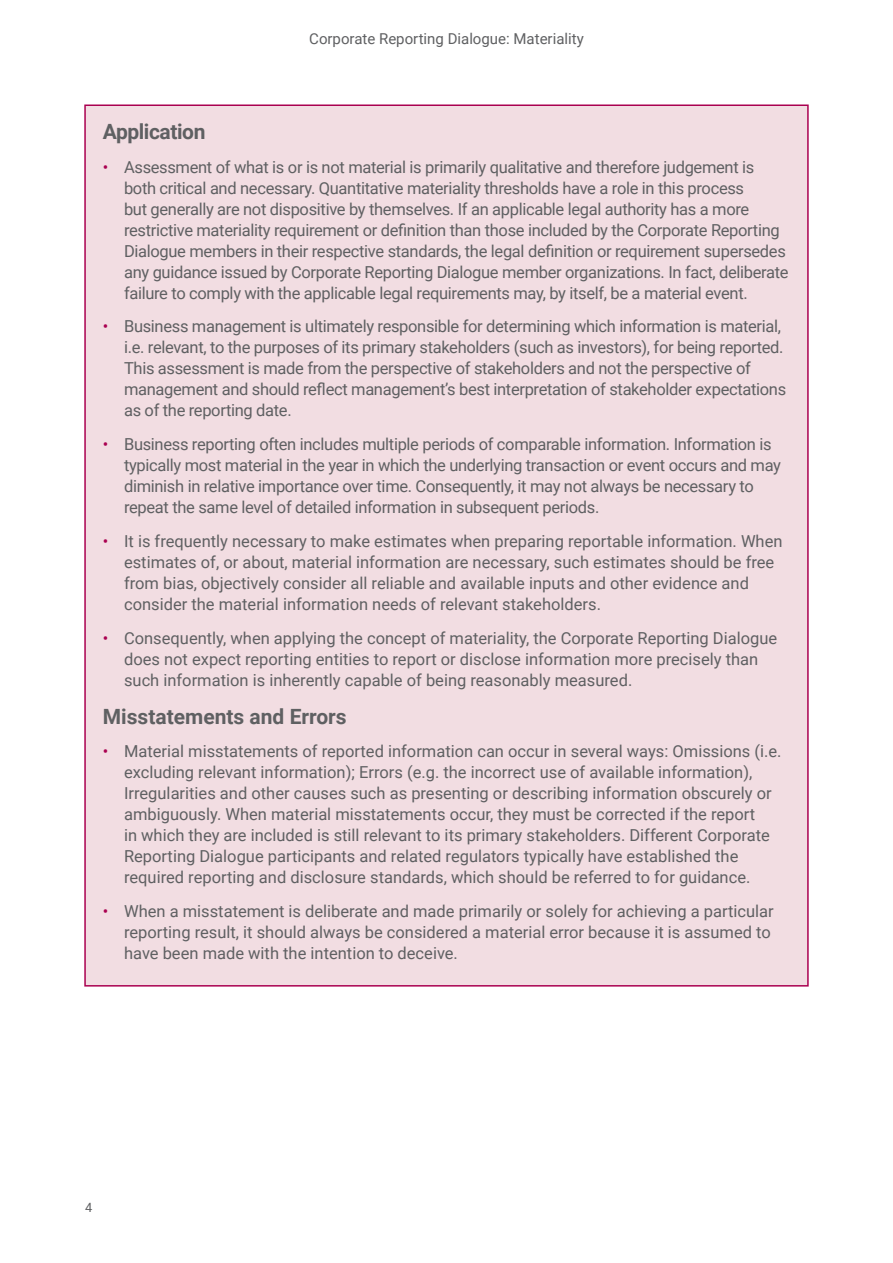
<style>
.page{position:relative;width:893px;height:1263px;background:#fff}
.page>*{position:absolute;margin:0;border:0;box-sizing:border-box;transform-origin:0 0}
.t1{font:700 21px "Roboto";color:#5f6062}
.t2{font:700 21px "Roboto";letter-spacing:-.02em;color:#5f6062}
.t3{font:16.5px/21px "Roboto";letter-spacing:-.01em;color:#5f6062}
.t4{font:15px "Roboto";color:#5f6062}
.t5{font:12.75px "Roboto";color:#5f6062}
.s1{color:#aa0050}
</style>
<div class="page">
<div style="left:85px;top:105px;width:723px;height:881px;background:#f2dde2"></div>
<p class="t4" style="left:309px;top:28px;width:276px">Corporate Reporting Dialogue: Materiality</p>
<p class="t2" style="left:103px;top:117px;width:104px">Application</p>
<p class="t3" style="left:124px;top:156px;width:666px;text-indent:-21px"><span class="s1">•</span> Assessment of what is or is not material is primarily qualitative and therefore judgement is both critical and necessary. Quantitative materiality thresholds have a role in this process<br>but generally are not dispositive by themselves. If an applicable legal authority has a more restrictive materiality requirement or definition than those included by the Corporate Reporting Dialogue members in their respective standards, the legal definition or requirement supersedes any guidance issued by Corporate Reporting Dialogue member organizations. In fact, deliberate failure to comply with the applicable legal requirements may, by itself, be a material event.</p>
<p class="t3" style="left:124px;top:315px;width:664px;text-indent:-21px"><span class="s1">•</span> Business management is ultimately responsible for determining which information is material, i.e. relevant, to the purposes of its primary stakeholders (such as investors), for being reported.<br>This assessment is made from the perspective of stakeholders and not the perspective of management and should reflect management’s best interpretation of stakeholder expectations as of the reporting date.</p>
<p class="t3" style="left:124px;top:433px;width:658px;text-indent:-21px"><span class="s1">•</span> Business reporting often includes multiple periods of comparable information. Information is typically most material in the year in which the underlying transaction or event occurs and may diminish in relative importance over time. Consequently, it may not always be necessary to repeat the same level of detailed information in subsequent periods.</p>
<p class="t3" style="left:124px;top:530px;width:660px;text-indent:-21px"><span class="s1">•</span> It is frequently necessary to make estimates when preparing reportable information. When estimates of, or about, material information are necessary, such estimates should be free from bias, objectively consider all reliable and available inputs and other evidence and consider the material information needs of relevant stakeholders.</p>
<p class="t3" style="left:124px;top:627px;width:655px;text-indent:-21px"><span class="s1">•</span> Consequently, when applying the concept of materiality, the Corporate Reporting Dialogue does not expect reporting entities to report or disclose information more precisely than such information is inherently capable of being reasonably measured.</p>
<p class="t1" style="left:103px;top:701px;width:245px">Misstatements and Errors</p>
<p class="t3" style="left:124px;top:740px;width:659px;text-indent:-21px"><span class="s1">•</span> Material misstatements of reported information can occur in several ways: Omissions (i.e. excluding relevant information); Errors (e.g. the incorrect use of available information), Irregularities and other causes such as presenting or describing information obscurely or ambiguously. When material misstatements occur, they must be corrected if the report<br>in which they are included is still relevant to its primary stakeholders. Different Corporate Reporting Dialogue participants and related regulators typically have established the required reporting and disclosure standards, which should be referred to for guidance.</p>
<p class="t3" style="left:124px;top:900px;width:651px;text-indent:-21px"><span class="s1">•</span> When a misstatement is deliberate and made primarily or solely for achieving a particular reporting result, it should always be considered a material error because it is assumed to have been made with the intention to deceive.</p>
<p class="t5" style="left:85px;top:1199px;width:9px">4</p>
</div>
